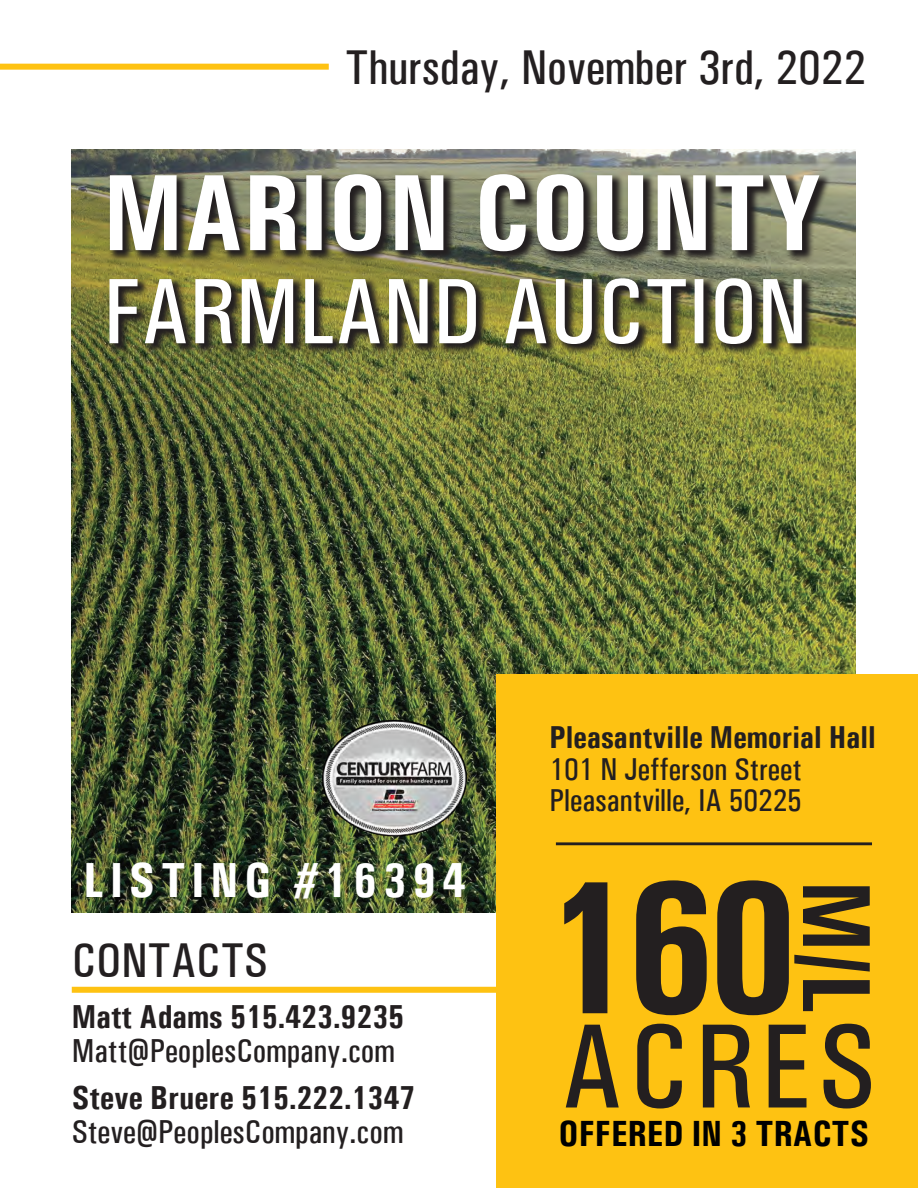
<style>
.page{position:relative;width:918px;height:1188px;background:#fff}
.page>*{position:absolute;margin:0;border:0;box-sizing:border-box;transform-origin:0 0}
.t1{font:700 condensed 190.95px "Univers";color:#231f20}
.t2{font:500 condensed 120.3px "Univers";letter-spacing:.05em;color:#231f20}
.t3{font:700 condensed 108.6px "Univers";color:#fff}
.t4{font:700 condensed 96.9px "Univers";color:#231f20}
.t5{font:500 condensed 93.15px "Univers";color:#fff}
.t6{font:700 condensed 49.35px "Univers";letter-spacing:.12em;color:#fff}
.t7{font:500 condensed 48.9px "Univers";color:#231f20}
.t8{font:700 condensed 36.45px "Univers";color:#000}
.t9{font:500 condensed 33.3px "Univers";color:#231f20}
.t10{font:700 condensed 33.3px "Univers";color:#231f20}
.t11{font:500 condensed 31.8px "Univers";color:#231f20}
.t12{font:700 condensed 31.8px "Univers";color:#231f20}
</style>
<div class="page">
<div style="left:72px;top:987px;width:424px;height:6px;background:#fec212"></div>
<img style="left:72px;top:150px;width:783px;height:763px">
<div style="left:496px;top:675px;width:422px;height:513px;background:#fec212"></div>
<div style="left:0;top:64px;width:329px;height:6px;background:#fec212"></div>
<hr style="left:556px;top:842px;width:316px;height:3px;background:#231f20">
<svg style="left:107px;top:172px;width:724px;height:184px"></svg>
<img style="left:319px;top:713px;width:151px;height:130px">
<p class="t7" style="left:345px;top:38px;width:522px">Thursday, November 3rd, 2022</p>
<p class="t3" style="left:103px;top:147px;width:721px">MARION COUNTY</p>
<p class="t5" style="left:103px;top:257px;width:705px">FARMLAND AUCTION</p>
<p class="t6" style="left:83px;top:850px;width:384px">LISTING #16394</p>
<p class="t7" style="left:72px;top:932px;width:197px">CONTACTS</p>
<p class="t10" style="left:72px;top:997px;width:334px">Matt Adams 515.423.9235</p>
<p class="t9" style="left:72px;top:1031px;width:324px">Matt@PeoplesCompany.com</p>
<p class="t10" style="left:72px;top:1078px;width:345px">Steve Bruere 515.222.1347</p>
<p class="t9" style="left:72px;top:1112px;width:333px">Steve@PeoplesCompany.com</p>
<p class="t12" style="left:550px;top:718px;width:328px">Pleasantville Memorial Hall</p>
<p class="t11" style="left:550px;top:750px;width:254px">101 N Jefferson Street</p>
<p class="t11" style="left:550px;top:782px;width:254px">Pleasantville, IA 50225</p>
<p class="t1" style="left:543px;top:832px;width:257px">160</p>
<p class="t2" style="left:561px;top:996px;width:316px">ACRES</p>
<p class="t4" style="left:895px;top:880px;width:135px;rotate:90deg">M/L</p>
<p class="t8" style="left:559px;top:1111px;width:312px">OFFERED IN 3 TRACTS</p>
</div>
